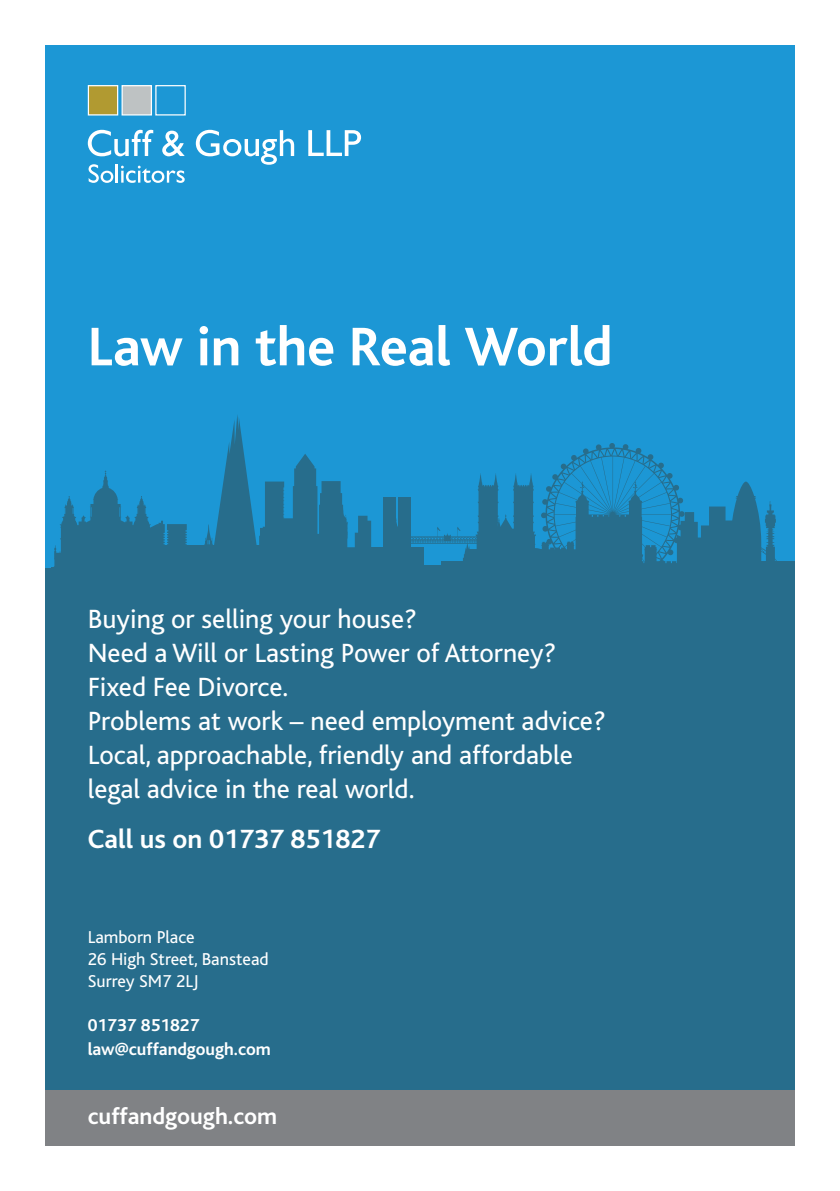
<style>
.page{position:relative;width:840px;height:1191px;background:#fff}
.page>*{position:absolute;margin:0;border:0;box-sizing:border-box;transform-origin:0 0}
.t1{font:700 56.8px "Bliss";letter-spacing:-.005em;color:#fff}
.t2{font:27.6px/34px "Bliss";color:#fff}
.t3{font:700 27.6px "Bliss";color:#fff}
.t4{font:700 24px "Bliss";color:#fff}
.t5{font:18px "Bliss";color:#fff}
.t6{font:700 18px "Bliss";color:#fff}
</style>
<div class="page">
<div style="left:45px;top:45px;width:749px;height:1100px;background:#1c97d5"></div>
<div style="left:746px;top:561px;width:48px;height:30px;background:#276d8c"></div>
<svg style="left:54px;top:415px;width:723px;height:152px"></svg>
<div style="left:45px;top:567px;width:749px;height:578px;background:#276d8c"></div>
<svg style="left:88px;top:130px;width:65px;height:26px"></svg>
<svg style="left:162px;top:131px;width:23px;height:25px"></svg>
<svg style="left:196px;top:130px;width:98px;height:35px"></svg>
<svg style="left:308px;top:130px;width:53px;height:26px"></svg>
<svg style="left:88px;top:164px;width:97px;height:19px"></svg>
<div style="left:88px;top:85px;width:30px;height:30px;background:#b19a31;border:1px solid #fff"></div>
<div style="left:121px;top:85px;width:31px;height:30px;background:#bec2c3;border:1px solid #fff"></div>
<div style="left:155px;top:85px;width:31px;height:30px;background:#1c97d5;border:1px solid #fff"></div>
<div style="left:45px;top:1090px;width:749px;height:55px;background:#808285"></div>
<p class="t1" style="left:88px;top:317px;width:526px">Law in the Real World</p>
<p class="t2" style="left:88px;top:602px;width:330px">Buying or selling your house?</p>
<p class="t2" style="left:88px;top:636px;width:470px">Need a Will or Lasting Power of Attorney?</p>
<p class="t2" style="left:88px;top:670px;width:202px">Fixed Fee Divorce.</p>
<p class="t2" style="left:88px;top:704px;width:519px">Problems at work – need employment advice?</p>
<p class="t2" style="left:88px;top:738px;width:486px">Local, approachable, friendly and affordable legal advice in the real world.</p>
<p class="t3" style="left:88px;top:824px;width:294px">Call us on 01737 851827</p>
<p class="t5" style="left:88px;top:928px;width:108px">Lamborn Place</p>
<p class="t5" style="left:88px;top:950px;width:182px">26 High Street, Banstead</p>
<p class="t5" style="left:88px;top:972px;width:112px">Surrey SM7 2LJ</p>
<p class="t6" style="left:88px;top:1016px;width:113px">01737 851827</p>
<p class="t6" style="left:88px;top:1040px;width:184px">law@cuffandgough.com</p>
<p class="t4" style="left:88px;top:1103px;width:191px">cuffandgough.com</p>
</div>
